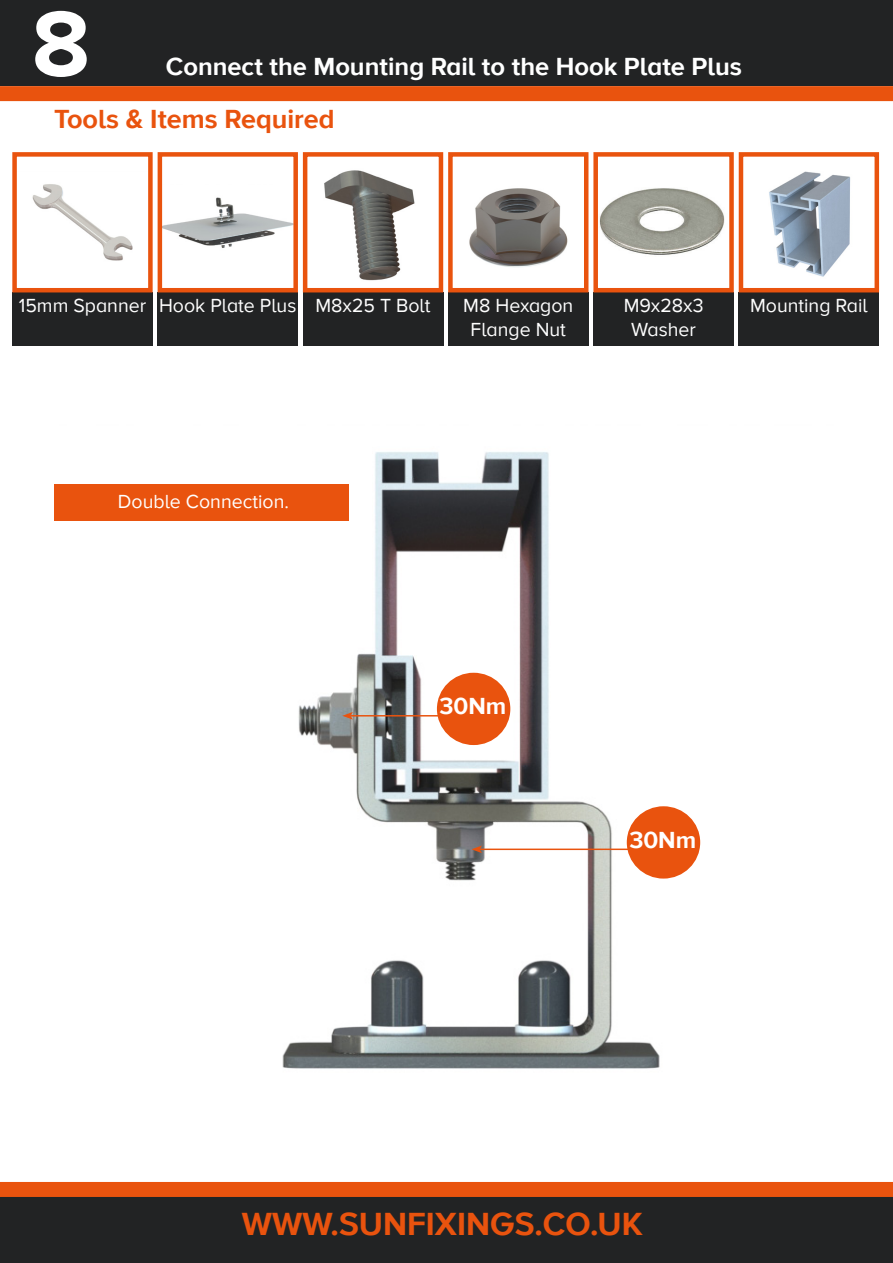
<style>
.page{position:relative;width:893px;height:1263px;background:#fff}
.page>*{position:absolute;margin:0;border:0;box-sizing:border-box;transform-origin:0 0}
.t1{font:700 96px "Proxima Nova A";color:#fff}
.t2{font:700 33px "Proxima Nova A";color:#e9530e}
.t3{font:700 27px "Proxima Nova A";color:#e9530e}
.t4{font:700 25.5px "Proxima Nova A";color:#fff}
.t5{font:700 24px "Proxima Nova A";color:#fff}
.t6{font:19.5px/23.4px "Proxima Nova A";color:#fff;text-align:center}
</style>
<div class="page">
<div style="left:0;top:0;width:893px;height:86px;background:#222324"></div>
<div style="left:0;top:1195px;width:893px;height:68px;background:#222324"></div>
<div style="left:0;top:1182px;width:893px;height:15px;background:#e9530e"></div>
<div style="left:0;top:86px;width:893px;height:15px;background:#e9530e"></div>
<img style="left:282px;top:452px;width:419px;height:617px">
<div style="left:627px;top:806px;width:73px;height:72px;background:#e9530e;border-radius:50%"></div>
<hr style="left:480px;top:848px;width:148px;height:2px;background:#e9530e">
<svg style="left:471px;top:845px;width:11px;height:8px"></svg>
<div style="left:437px;top:673px;width:73px;height:72px;background:#e9530e;border-radius:50%"></div>
<hr style="left:350px;top:715px;width:90px;height:1px;background:#e9530e">
<svg style="left:342px;top:712px;width:11px;height:8px"></svg>
<div style="left:54px;top:484px;width:295px;height:37px;background:#e9530e"></div>
<div style="left:12px;top:292px;width:141px;height:54px;background:#222324"></div>
<div style="left:158px;top:292px;width:140px;height:54px;background:#222324"></div>
<div style="left:303px;top:292px;width:140px;height:54px;background:#222324"></div>
<div style="left:448px;top:292px;width:140px;height:54px;background:#222324"></div>
<div style="left:593px;top:292px;width:141px;height:54px;background:#222324"></div>
<div style="left:739px;top:292px;width:140px;height:54px;background:#222324"></div>
<img style="left:32px;top:184px;width:101px;height:77px">
<div style="left:12px;top:152px;width:141px;height:140px;border:4px solid #e9530e"></div>
<img style="left:163px;top:197px;width:130px;height:51px">
<div style="left:158px;top:152px;width:140px;height:140px;border:4px solid #e9530e"></div>
<img style="left:324px;top:170px;width:91px;height:111px">
<div style="left:303px;top:152px;width:140px;height:140px;border:4px solid #e9530e"></div>
<img style="left:469px;top:188px;width:99px;height:79px">
<div style="left:448px;top:152px;width:140px;height:140px;border:4px solid #e9530e"></div>
<img style="left:769px;top:171px;width:82px;height:106px">
<div style="left:739px;top:152px;width:140px;height:140px;border:4px solid #e9530e"></div>
<img style="left:599px;top:188px;width:126px;height:67px">
<div style="left:593px;top:152px;width:141px;height:140px;border:4px solid #e9530e"></div>
<h1 class="t1" style="left:32px;top:-11px;width:60px">8</h1>
<h3 class="t3" style="left:54px;top:103px;width:282px">Tools &amp; Items Required</h3>
<h3 class="t4" style="left:166px;top:52px;width:578px">Connect the Mounting Rail to the Hook Plate Plus</h3>
<p class="t6" style="left:19px;top:295px;width:413px">15mm Spanner Hook Plate Plus M8x25 T Bolt</p>
<p class="t6" style="left:463px;top:295px;width:112px">M8 Hexagon<br>Flange Nut</p>
<p class="t6" style="left:624px;top:295px;width:81px">M9x28x3<br>Washer</p>
<p class="t6" style="left:750px;top:295px;width:119px">Mounting Rail</p>
<p class="t6" style="left:118px;top:490px;width:172px">Double Connection.</p>
<p class="t5" style="left:439px;top:692px;width:68px">30Nm</p>
<p class="t5" style="left:629px;top:826px;width:68px">30Nm</p>
<h2 class="t2" style="left:242px;top:1205px;width:402px">WWW.SUNFIXINGS.CO.UK</h2>
</div>
